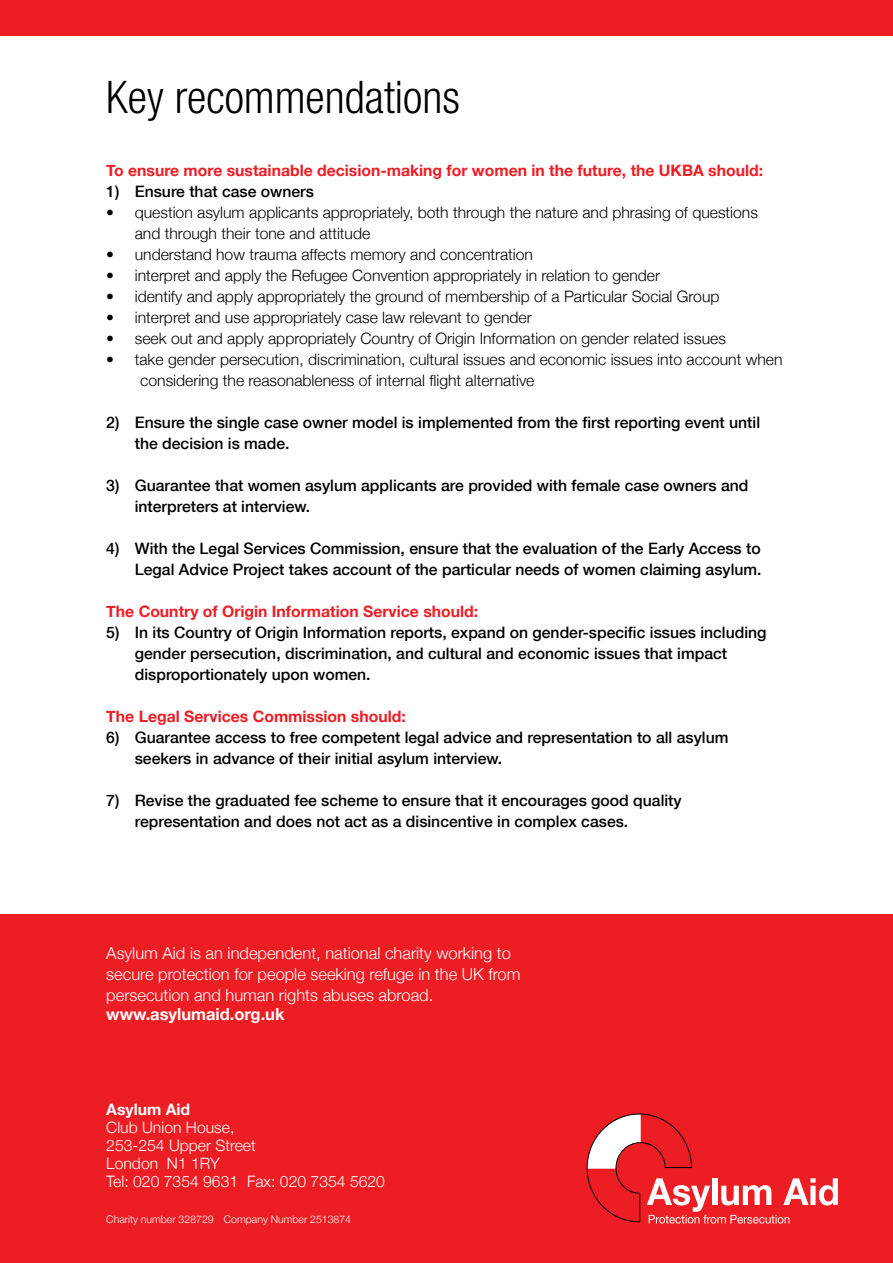
<style>
.page{position:relative;width:893px;height:1263px;background:#fff}
.page>*{position:absolute;margin:0;border:0;box-sizing:border-box;transform-origin:0 0}
.t1{font:300 condensed 45px "Helvetica Neue";color:#000}
.t2{font:300 16.5px/21px "Helvetica Neue";color:#fff}
.t3{font:700 16.5px "Helvetica Neue";color:#fff}
.t4{font:500 15.75px/21px "Helvetica Neue";color:#000}
.t5{font:300 15.75px/21px "Helvetica Neue";color:#000}
.t6{font:700 15.75px "Helvetica Neue";color:#ed1d24}
.t7{font:300 15.75px/18px "Helvetica Neue";color:#fff}
.t8{font:700 15.75px "Helvetica Neue";color:#fff}
.t9{font:300 10.5px "Helvetica Neue";color:#fff}
</style>
<div class="page">
<div style="left:0;top:0;width:893px;height:36px;background:#ed1d24"></div>
<div style="left:0;top:914px;width:893px;height:349px;background:#ed1d24"></div>
<svg style="left:587px;top:1113px;width:251px;height:110px"></svg>
<h1 class="t1" style="left:106px;top:72px;width:355px">Key recommendations</h1>
<p class="t6" style="left:106px;top:161px;width:658px">To ensure more sustainable decision-making for women in the future, the UKBA should:</p>
<p class="t4" style="left:106px;top:181px;width:209px">1) Ensure that case owners</p>
<p class="t5" style="left:135px;top:202px;width:625px;text-indent:-29px">• question asylum applicants appropriately, both through the nature and phrasing of questions and through their tone and attitude</p>
<p class="t5" style="left:106px;top:244px;width:428px">• understand how trauma affects memory and concentration</p>
<p class="t5" style="left:106px;top:265px;width:555px">• interpret and apply the Refugee Convention appropriately in relation to gender</p>
<p class="t5" style="left:106px;top:286px;width:615px">• identify and apply appropriately the ground of membership of a Particular Social Group</p>
<p class="t5" style="left:106px;top:307px;width:427px">• interpret and use appropriately case law relevant to gender</p>
<p class="t5" style="left:106px;top:328px;width:621px">• seek out and apply appropriately Country of Origin Information on gender related issues</p>
<p class="t5" style="left:140px;top:349px;width:644px;text-indent:-34px">• take gender persecution, discrimination, cultural issues and economic issues into account when considering the reasonableness of internal flight alternative</p>
<p class="t4" style="left:135px;top:412px;width:627px;text-indent:-29px">2) Ensure the single case owner model is implemented from the first reporting event until the decision is made.</p>
<p class="t4" style="left:135px;top:475px;width:615px;text-indent:-29px">3) Guarantee that women asylum applicants are provided with female case owners and interpreters at interview.</p>
<p class="t4" style="left:106px;top:538px;width:657px;text-align:right">4) With the Legal Services Commission, ensure that the evaluation of the Early Access to<br>Legal Advice Project takes account of the particular needs of women claiming asylum.</p>
<p class="t6" style="left:106px;top:602px;width:373px">The Country of Origin Information Service should:</p>
<p class="t4" style="left:135px;top:622px;width:633px;text-indent:-29px">5) In its Country of Origin Information reports, expand on gender-specific issues including gender persecution, discrimination, and cultural and economic issues that impact disproportionately upon women.</p>
<p class="t6" style="left:106px;top:707px;width:301px">The Legal Services Commission should:</p>
<p class="t4" style="left:135px;top:727px;width:595px;text-indent:-29px">6) Guarantee access to free competent legal advice and representation to all asylum seekers in advance of their initial asylum interview.</p>
<p class="t4" style="left:135px;top:790px;width:548px;text-indent:-29px">7) Revise the graduated fee scheme to ensure that it encourages good quality representation and does not act as a disincentive in complex cases.</p>
<p class="t2" style="left:106px;top:942px;width:416px">Asylum Aid is an independent, national charity working to secure protection for people seeking refuge in the UK from persecution and human rights abuses abroad.</p>
<p class="t3" style="left:106px;top:1003px;width:180px">www.asylumaid.org.uk</p>
<p class="t8" style="left:106px;top:1099px;width:85px">Asylum Aid</p>
<p class="t7" style="left:106px;top:1118px;width:280px">Club Union House,<br>253-254 Upper Street<br>London N1 1RY<br>Tel: 020 7354 9631 Fax: 020 7354 5620</p>
<p class="t9" style="left:106px;top:1213px;width:246px">Charity number 328729 Company Number 2513874</p>
</div>
